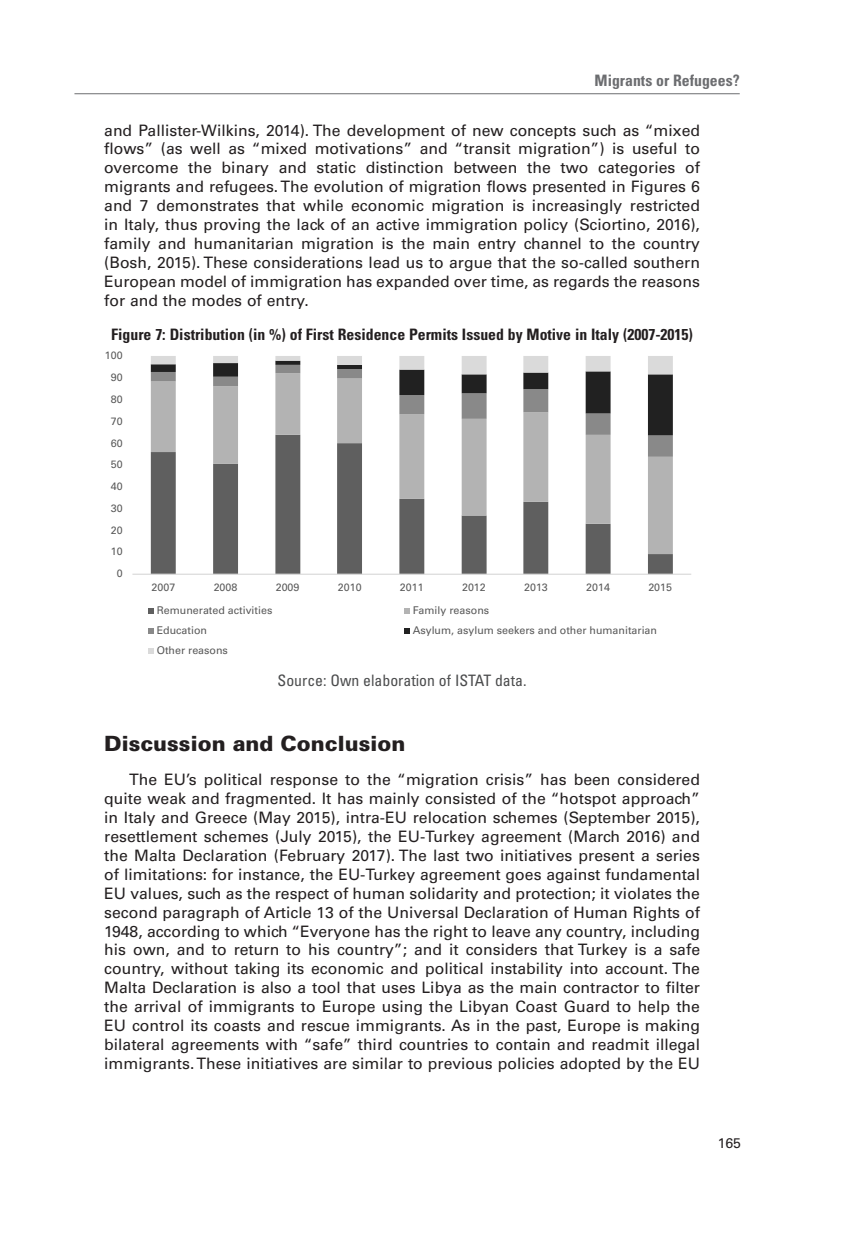
<style>
.page{position:relative;width:844px;height:1241px;background:#fff}
.page>*{position:absolute;margin:0;border:0;box-sizing:border-box;transform-origin:0 0}
.Chapitre{font:900 21px "Univers LT Std";color:#231f20}
.Corps_de_texte{font:15.75px/18.9px "Univers LT Std";color:#231f20;text-align:justify}
.Légende{font:700 condensed 15.75px "Univers LT Std";color:#231f20}
.Source{font:condensed 15.75px "Univers LT Std";color:#4b4c4d}
.t1{font:700 condensed 15.75px "Univers LT Std";color:#6c6d70}
.t2{font:14px "Univers LT Std";color:#231f20}
.t3{font:10.67px "Univers LT Std";color:#595959}
</style>
<div class="page">
<hr style="left:74px;top:93px;width:665px;height:1px;background:#6c6d70">
<svg style="left:132px;top:356px;width:559px;height:298px"></svg>
<p class="t1" style="left:594px;top:71px;width:147px">Migrants or Refugees?</p>
<p class="Corps_de_texte" style="left:104px;top:120px;width:597px">and Pallister-Wilkins, 2014). The development of new concepts such as “mixed flows” (as well as “mixed motivations” and “transit migration”) is useful to overcome the binary and static distinction between the two categories of migrants and refugees. The evolution of migration flows presented in Figures 6 and 7 demonstrates that while economic migration is increasingly restricted in Italy, thus proving the lack of an active immigration policy (Sciortino, 2016), family and humanitarian migration is the main entry channel to the country (Bosh, 2015). These considerations lead us to argue that the so-called southern European model of immigration has expanded over time, as regards the reasons for and the modes of entry.</p>
<p class="Légende" style="left:111px;top:324px;width:583px">Figure 7: Distribution (in %) of First Residence Permits Issued by Motive in Italy (2007-2015)</p>
<p class="t3" style="left:105px;top:349px;width:19px">100</p>
<p class="t3" style="left:111px;top:371px;width:13px">90</p>
<p class="t3" style="left:111px;top:393px;width:13px">80</p>
<p class="t3" style="left:111px;top:414px;width:13px">70</p>
<p class="t3" style="left:111px;top:436px;width:13px">60</p>
<p class="t3" style="left:111px;top:458px;width:13px">50</p>
<p class="t3" style="left:111px;top:480px;width:13px">40</p>
<p class="t3" style="left:111px;top:501px;width:13px">30</p>
<p class="t3" style="left:111px;top:523px;width:13px">20</p>
<p class="t3" style="left:111px;top:545px;width:13px">10</p>
<p class="t3" style="left:117px;top:567px;width:7px">0</p>
<p class="t3" style="left:151px;top:580px;width:25px">2007</p>
<p class="t3" style="left:214px;top:580px;width:25px">2008</p>
<p class="t3" style="left:276px;top:580px;width:25px">2009</p>
<p class="t3" style="left:338px;top:580px;width:25px">2010</p>
<p class="t3" style="left:400px;top:580px;width:25px">2011</p>
<p class="t3" style="left:462px;top:580px;width:25px">2012</p>
<p class="t3" style="left:524px;top:580px;width:25px">2013</p>
<p class="t3" style="left:586px;top:580px;width:25px">2014</p>
<p class="t3" style="left:648px;top:580px;width:25px">2015</p>
<p class="t3" style="left:157px;top:604px;width:117px">Remunerated activities</p>
<p class="t3" style="left:412px;top:604px;width:78px">Family reasons</p>
<p class="t3" style="left:157px;top:624px;width:52px">Education</p>
<p class="t3" style="left:412px;top:624px;width:246px">Asylum, asylum seekers and other humanitarian</p>
<p class="t3" style="left:157px;top:643px;width:73px">Other reasons</p>
<p class="Source" style="left:277px;top:670px;width:250px">Source: Own elaboration of ISTAT data.</p>
<p class="Chapitre" style="left:104px;top:730px;width:303px">Discussion and Conclusion</p>
<p class="Corps_de_texte" style="left:104px;top:770px;width:597px;text-indent:25px">The EU’s political response to the “migration crisis” has been considered quite weak and fragmented. It has mainly consisted of the “hotspot approach” in Italy and Greece (May 2015), intra-EU relocation schemes (September 2015), resettlement schemes (July 2015), the EU-Turkey agreement (March 2016) and the Malta Declaration (February 2017). The last two initiatives present a series of limitations: for instance, the EU-Turkey agreement goes against fundamental EU values, such as the respect of human solidarity and protection; it violates the second paragraph of Article 13 of the Universal Declaration of Human Rights of 1948, according to which “Everyone has the right to leave any country, including his own, and to return to his country”; and it considers that Turkey is a safe country, without taking its economic and political instability into account. The Malta Declaration is also a tool that uses Libya as the main contractor to filter the arrival of immigrants to Europe using the Libyan Coast Guard to help the EU control its coasts and rescue immigrants. As in the past, Europe is making bilateral agreements with “safe” third countries to contain and readmit illegal immigrants. These initiatives are similar to previous policies adopted by the EU</p>
<p class="t2" style="left:717px;top:1133px;width:25px">165</p>
</div>
